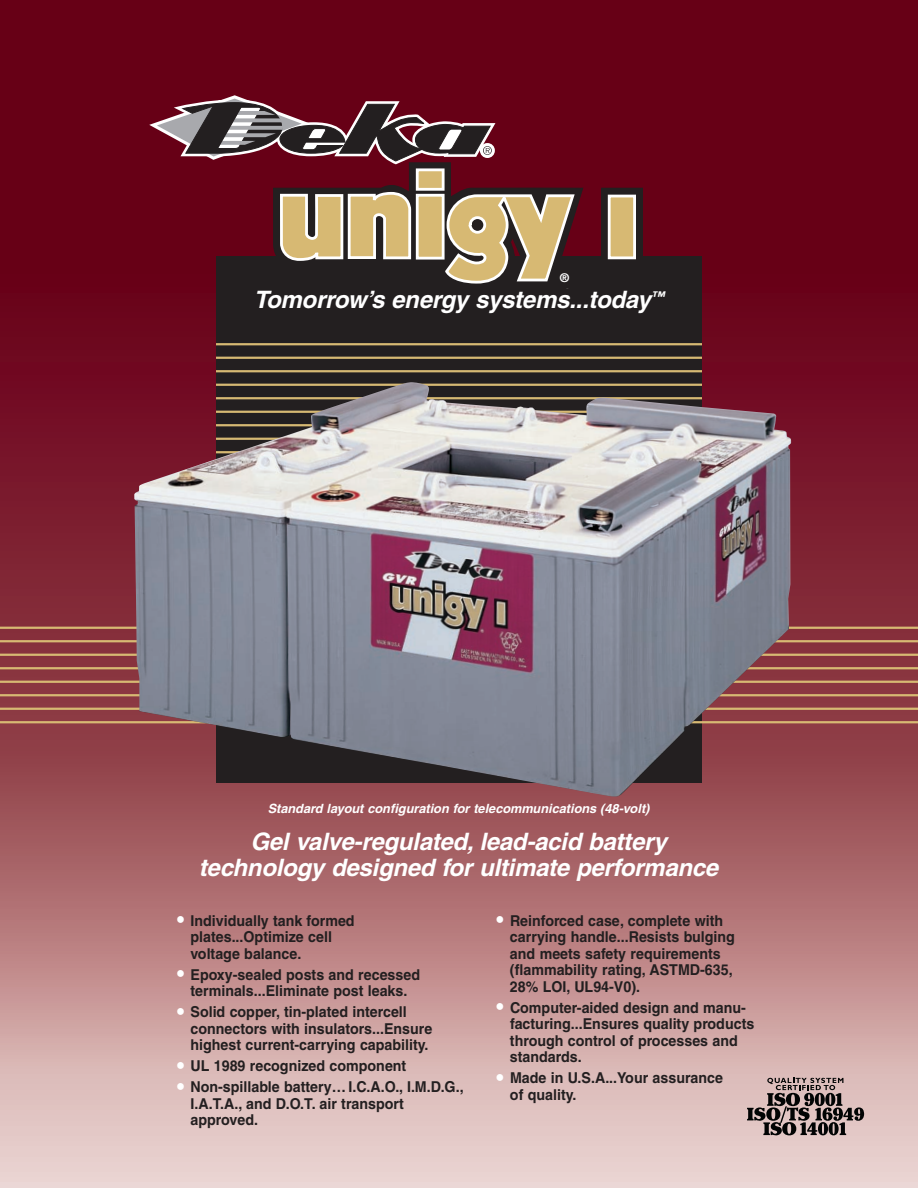
<style>
.page{position:relative;width:918px;height:1188px;background:#fff}
.page>*{position:absolute;margin:0;border:0;box-sizing:border-box;transform-origin:0 0}
.t1{font:italic 700 24px/25.5px "Helvetica";letter-spacing:-.01em;color:#fff;text-align:center}
.t2{font:700 15px/16.5px "Helvetica";color:#231f20;scale:.95 1}
.t3{font:700 13.5px "Helvetica";color:#fff}
.t4{font:italic 700 12.75px "Helvetica";color:#fff}
.t5{font:700 12px "Helvetica";color:#fff}
.s1{font-size:21px;color:#fff}
</style>
<div class="page">
<div style="left:0;top:0;width:918px;height:269px;background:#670016"></div>
<img style="left:0;top:269px;width:918px;height:919px">
<div style="left:216px;top:256px;width:486px;height:527px;background:#231f20"></div>
<div style="left:602px;top:188px;width:41px;height:79px;background:#231f20"></div>
<div style="left:609px;top:196px;width:26px;height:62px;background:#d7b973"></div>
<div style="left:608px;top:195px;width:28px;height:64px;border:3px solid #fff"></div>
<hr style="left:216px;top:343px;width:486px;height:2px;background:#d7b973">
<hr style="left:216px;top:357px;width:486px;height:2px;background:#d7b973">
<hr style="left:216px;top:370px;width:486px;height:2px;background:#d7b973">
<hr style="left:0;top:627px;width:918px;height:2px;background:#d7b973">
<hr style="left:0;top:640px;width:918px;height:2px;background:#d7b973">
<hr style="left:0;top:654px;width:918px;height:2px;background:#d7b973">
<hr style="left:0;top:667px;width:918px;height:2px;background:#d7b973">
<hr style="left:0;top:681px;width:918px;height:2px;background:#d7b973">
<hr style="left:0;top:694px;width:918px;height:2px;background:#d7b973">
<hr style="left:0;top:708px;width:918px;height:2px;background:#d7b973">
<hr style="left:0;top:721px;width:918px;height:2px;background:#d7b973">
<svg style="left:148px;top:95px;width:435px;height:195px"></svg>
<img style="left:134px;top:382px;width:658px;height:416px">
<svg style="left:747px;top:1078px;width:117px;height:57px;background:#8f7d7c"></svg>
<p class="t5" style="left:560px;top:274px;width:10px">®</p>
<p class="t3" style="left:562px;top:279px;width:12px">®</p>
<h1 class="t1" style="left:254px;top:289px;width:412px">Tomorrow’s energy systems...today<sup>™</sup></h1>
<p class="t4" style="left:268px;top:804px;width:383px">Standard layout configuration for telecommunications (48-volt)</p>
<h1 class="t1" style="left:199px;top:831px;width:521px">Gel valve-regulated, lead-acid battery technology designed for ultimate performance</h1>
<p class="t2" style="left:191px;top:913px;width:174px;text-indent:-14px"><span class="s1">•</span> Individually tank formed plates...Optimize cell voltage balance.</p>
<p class="t2" style="left:177px;top:967px;width:257px;text-align:center"><span class="s1">•</span> Epoxy-sealed posts and recessed terminals...Eliminate post leaks.</p>
<p class="t2" style="left:190px;top:1005px;width:256px;text-indent:-13px"><span class="s1">•</span> Solid copper, tin-plated intercell connectors with insulators...Ensure highest current-carrying capability.</p>
<p class="t2" style="left:177px;top:1059px;width:243px"><span class="s1">•</span> UL 1989 recognized component</p>
<p class="t2" style="left:190px;top:1080px;width:289px;text-indent:-13px"><span class="s1">•</span> Non-spillable battery… I.C.A.O., I.M.D.G.,<br>I.A.T.A., and D.O.T. air transport approved.</p>
<p class="t2" style="left:510px;top:914px;width:238px;text-indent:-13px"><span class="s1">•</span> Reinforced case, complete with carrying handle...Resists bulging and meets safety requirements (flammability rating, ASTMD-635,<br>28% LOI, UL94-V0).</p>
<p class="t2" style="left:510px;top:1001px;width:259px;text-indent:-13px"><span class="s1">•</span> Computer-aided design and manu&shy;facturing...Ensures quality products through control of processes and standards.</p>
<p class="t2" style="left:510px;top:1071px;width:226px;text-indent:-13px"><span class="s1">•</span> Made in U.S.A...Your assurance of quality.</p>
</div>
